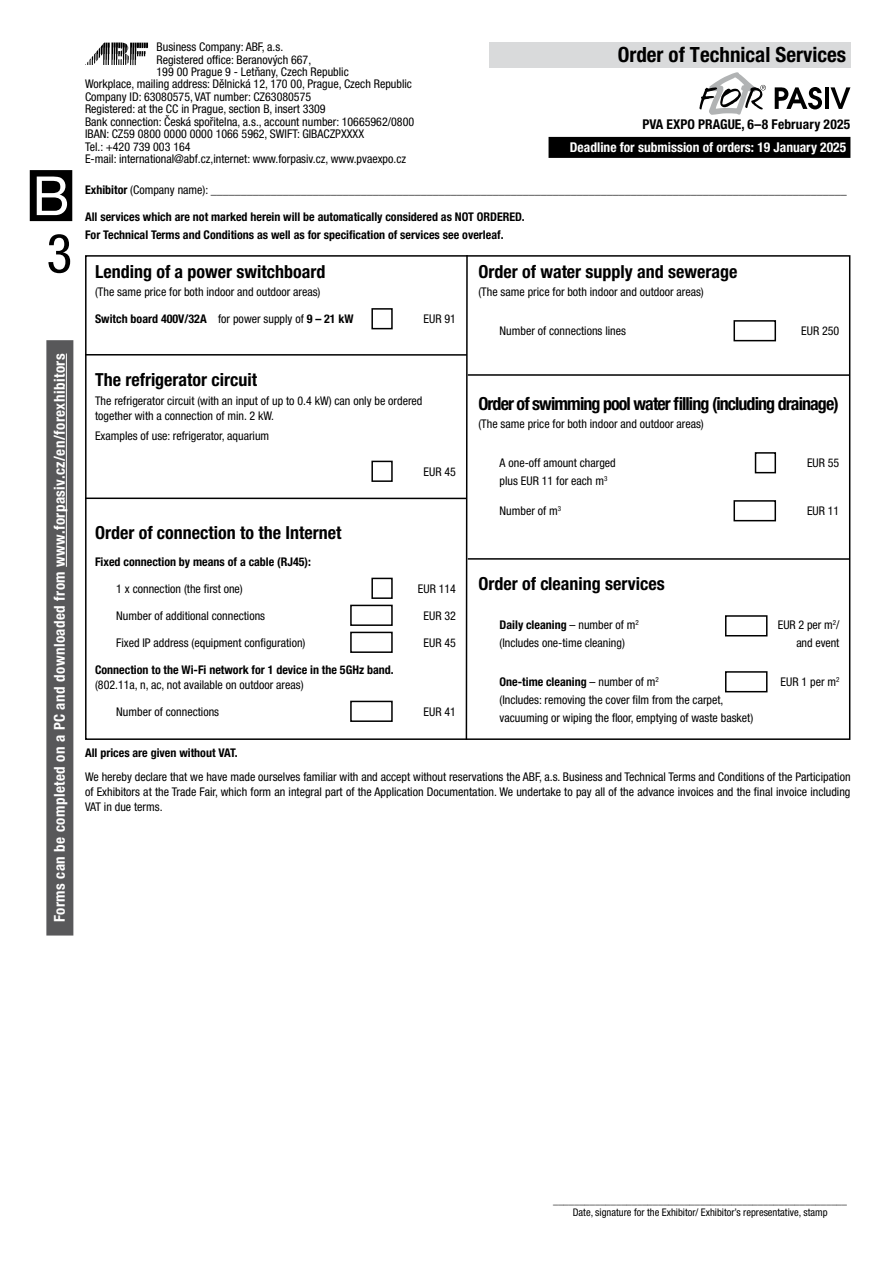
<style>
.page{position:relative;width:893px;height:1263px;background:#fff}
.page>*{position:absolute;margin:0;border:0;box-sizing:border-box;transform-origin:0 0}
.t1{font:54px "Helvetica Neue LT Pro";color:#fff}
.t2{font:condensed 54px "Helvetica Neue LT Pro";color:#000}
.t3{font:700 condensed 21px "Helvetica Neue LT Pro";color:#000}
.t4{font:700 condensed 18px "Helvetica Neue LT Pro";color:#000}
.t5{font:700 condensed 18px "Helvetica Neue LT Pro";letter-spacing:-.05em;color:#000}
.t6{font:700 condensed 15px "Helvetica Neue LT Pro";letter-spacing:.03em;color:#fff}
.t7{font:700 condensed 13.5px "Helvetica Neue LT Pro";color:#fff}
.t8{font:700 condensed 13.5px "Helvetica Neue LT Pro";letter-spacing:.005em;color:#000}
.t9{font:condensed 12px/15px "Helvetica Neue LT Pro";color:#000}
.t10{font:700 condensed 12px/18px "Helvetica Neue LT Pro";color:#000}
.t11{font:condensed 10.5px/12px "Helvetica Neue LT Pro";color:#000;text-align:center}
.s1{font-weight:700}
.s2{font-weight:400}
</style>
<div class="page">
<div style="left:30px;top:170px;width:42px;height:51px;background:#000"></div>
<svg style="left:85px;top:42px;width:63px;height:23px"></svg>
<div style="left:46px;top:340px;width:27px;height:595px;background:#58585a"></div>
<hr style="left:66px;top:353px;width:1px;height:214px;background:#fff">
<svg style="left:699px;top:72px;width:67px;height:43px"></svg>
<svg style="left:775px;top:87px;width:47px;height:22px"></svg>
<hr style="left:825px;top:87px;width:4px;height:22px;background:#000">
<svg style="left:830px;top:87px;width:20px;height:22px"></svg>
<div style="left:549px;top:137px;width:301px;height:21px;background:#000"></div>
<div style="left:489px;top:43px;width:361px;height:25px;background:#d9dadb"></div>
<div style="left:371px;top:308px;width:22px;height:21px;border:2px solid #000"></div>
<div style="left:371px;top:461px;width:22px;height:21px;border:2px solid #000"></div>
<div style="left:371px;top:578px;width:22px;height:21px;border:2px solid #000"></div>
<div style="left:350px;top:605px;width:43px;height:21px;border:2px solid #000"></div>
<div style="left:350px;top:632px;width:43px;height:21px;border:2px solid #000"></div>
<div style="left:350px;top:701px;width:43px;height:21px;border:2px solid #000"></div>
<div style="left:733px;top:320px;width:43px;height:21px;border:2px solid #000"></div>
<div style="left:755px;top:452px;width:21px;height:21px;border:2px solid #000"></div>
<div style="left:733px;top:500px;width:43px;height:21px;border:2px solid #000"></div>
<div style="left:725px;top:615px;width:42px;height:21px;border:2px solid #000"></div>
<div style="left:725px;top:671px;width:42px;height:21px;border:2px solid #000"></div>
<div style="left:85px;top:255px;width:765px;height:485px;border:2px solid #000"></div>
<svg style="left:465px;top:255px;width:3px;height:485px"></svg>
<hr style="left:468px;top:558px;width:382px;height:2px;background:#000">
<hr style="left:468px;top:374px;width:382px;height:2px;background:#000">
<hr style="left:85px;top:497px;width:382px;height:2px;background:#000">
<hr style="left:85px;top:354px;width:382px;height:2px;background:#000">
<h1 class="t1" style="left:33px;top:164px;width:38px">B</h1>
<h1 class="t2" style="left:46px;top:222px;width:27px">3</h1>
<p class="t6" style="left:50px;top:922px;width:570px;rotate:-90deg">Forms can be completed on a PC and downloaded from www.forpasiv.cz/en/forexhibitors</p>
<p class="t9" style="left:157px;top:39px;width:128px">Business Company: ABF, a.s.</p>
<p class="t9" style="left:157px;top:52px;width:156px">Registered office: Beranových 667,</p>
<p class="t9" style="left:157px;top:64px;width:194px">199 00 Prague 9 - Letňany, Czech Republic</p>
<p class="t9" style="left:85px;top:77px;width:328px">Workplace, mailing address: Dělnická 12, 170 00, Prague, Czech Republic</p>
<p class="t9" style="left:85px;top:89px;width:228px">Company ID: 63080575, VAT number: CZ63080575</p>
<p class="t9" style="left:85px;top:102px;width:242px">Registered: at the CC in Prague, section B, insert 3309</p>
<p class="t9" style="left:85px;top:114px;width:331px">Bank connection: Česká spořitelna, a.s., account number: 10665962/0800</p>
<p class="t9" style="left:85px;top:126px;width:281px">IBAN: CZ59 0800 0000 0000 1066 5962, SWIFT: GIBACZPXXXX</p>
<p class="t9" style="left:85px;top:139px;width:107px">Tel.: +420 739 003 164</p>
<p class="t9" style="left:85px;top:151px;width:323px">E-mail: international@abf.cz,internet: www.forpasiv.cz, www.pvaexpo.cz</p>
<h2 class="t3" style="left:618px;top:42px;width:230px">Order of Technical Services</h2>
<p class="t8" style="left:642px;top:116px;width:210px">PVA EXPO PRAGUE, 6–8 February 2025</p>
<p class="t7" style="left:570px;top:139px;width:278px">Deadline for submission of orders: 19 January 2025</p>
<p class="t9" style="left:85px;top:182px;width:763px"><span class="s1">Exhibitor</span> (Company name): __________________________________________________________________________________________________________</p>
<p class="t10" style="left:85px;top:208px;width:441px">All services which are not marked herein will be automatically considered as NOT ORDERED.<br>For Technical Terms and Conditions as well as for specification of services see overleaf.</p>
<h3 class="t4" style="left:95px;top:261px;width:232px">Lending of a power switchboard</h3>
<p class="t9" style="left:95px;top:284px;width:227px">(The same price for both indoor and outdoor areas)</p>
<p class="t10" style="left:95px;top:310px;width:260px">Switch board 400V/32A <span class="s2">for power supply of</span> 9 – 21 kW</p>
<p class="t9" style="left:424px;top:311px;width:34px">EUR 91</p>
<h3 class="t4" style="left:95px;top:369px;width:164px">The refrigerator circuit</h3>
<p class="t9" style="left:95px;top:393px;width:329px">The refrigerator circuit (with an input of up to 0.4 kW) can only be ordered together with a connection of min. 2 kW.</p>
<p class="t9" style="left:95px;top:428px;width:176px">Examples of use: refrigerator, aquarium</p>
<p class="t9" style="left:424px;top:464px;width:34px">EUR 45</p>
<h3 class="t4" style="left:95px;top:521px;width:248px">Order of connection to the Internet</h3>
<p class="t10" style="left:95px;top:552px;width:217px">Fixed connection by means of a cable (RJ45):</p>
<p class="t9" style="left:116px;top:581px;width:128px">1 x connection (the first one)</p>
<p class="t9" style="left:418px;top:581px;width:40px">EUR 114</p>
<p class="t9" style="left:116px;top:608px;width:150px">Number of additional connections</p>
<p class="t9" style="left:424px;top:608px;width:34px">EUR 32</p>
<p class="t9" style="left:116px;top:635px;width:191px">Fixed IP address (equipment configuration)</p>
<p class="t9" style="left:424px;top:635px;width:34px">EUR 45</p>
<p class="t10" style="left:95px;top:660px;width:300px">Connection to the Wi-Fi network for 1 device in the 5GHz band.</p>
<p class="t9" style="left:95px;top:677px;width:210px">(802.11a, n, ac, not available on outdoor areas)</p>
<p class="t9" style="left:116px;top:704px;width:104px">Number of connections</p>
<p class="t9" style="left:424px;top:704px;width:34px">EUR 41</p>
<h3 class="t4" style="left:478px;top:261px;width:261px">Order of water supply and sewerage</h3>
<p class="t9" style="left:478px;top:284px;width:227px">(The same price for both indoor and outdoor areas)</p>
<p class="t9" style="left:500px;top:323px;width:128px">Number of connections lines</p>
<p class="t9" style="left:801px;top:323px;width:40px">EUR 250</p>
<h3 class="t5" style="left:478px;top:393px;width:362px">Order of swimming pool water filling (including drainage)</h3>
<p class="t9" style="left:478px;top:416px;width:227px">(The same price for both indoor and outdoor areas)</p>
<p class="t9" style="left:500px;top:455px;width:118px">A one-off amount charged</p>
<p class="t9" style="left:807px;top:455px;width:34px">EUR 55</p>
<p class="t9" style="left:500px;top:473px;width:109px">plus EUR 11 for each m<sup>3</sup></p>
<p class="t9" style="left:500px;top:503px;width:63px">Number of m<sup>3</sup></p>
<p class="t9" style="left:807px;top:503px;width:34px">EUR 11</p>
<h3 class="t4" style="left:478px;top:573px;width:188px">Order of cleaning services</h3>
<p class="t10" style="left:500px;top:616px;width:141px">Daily cleaning <span class="s2">– number of m</span><sup>2</sup></p>
<p class="t9" style="left:778px;top:617px;width:63px">EUR 2 per m<sup>2</sup>/</p>
<p class="t9" style="left:500px;top:635px;width:127px">(Includes one-time cleaning)</p>
<p class="t9" style="left:796px;top:635px;width:45px">and event</p>
<p class="t10" style="left:500px;top:673px;width:161px">One-time cleaning <span class="s2">– number of m</span><sup>2</sup></p>
<p class="t9" style="left:781px;top:674px;width:60px">EUR 1 per m<sup>2</sup></p>
<p class="t9" style="left:500px;top:691px;width:255px;line-height:18px">(Includes: removing the cover film from the carpet, vacuuming or wiping the floor, emptying of waste basket)</p>
<p class="t10" style="left:85px;top:743px;width:154px">All prices are given without VAT.</p>
<p class="t9" style="left:85px;top:769px;width:767px;text-align:justify">We hereby declare that we have made ourselves familiar with and accept without reservations the ABF, a.s. Business and Technical Terms and Conditions of the Participation of Exhibitors at the Trade Fair, which form an integral part of the Application Documentation. We undertake to pay all of the advance invoices and the final invoice including VAT in due terms.</p>
<p class="t11" style="left:553px;top:1194px;width:296px">________________________________________________________<br>Date, signature for the Exhibitor/ Exhibitor’s representative, stamp</p>
</div>
